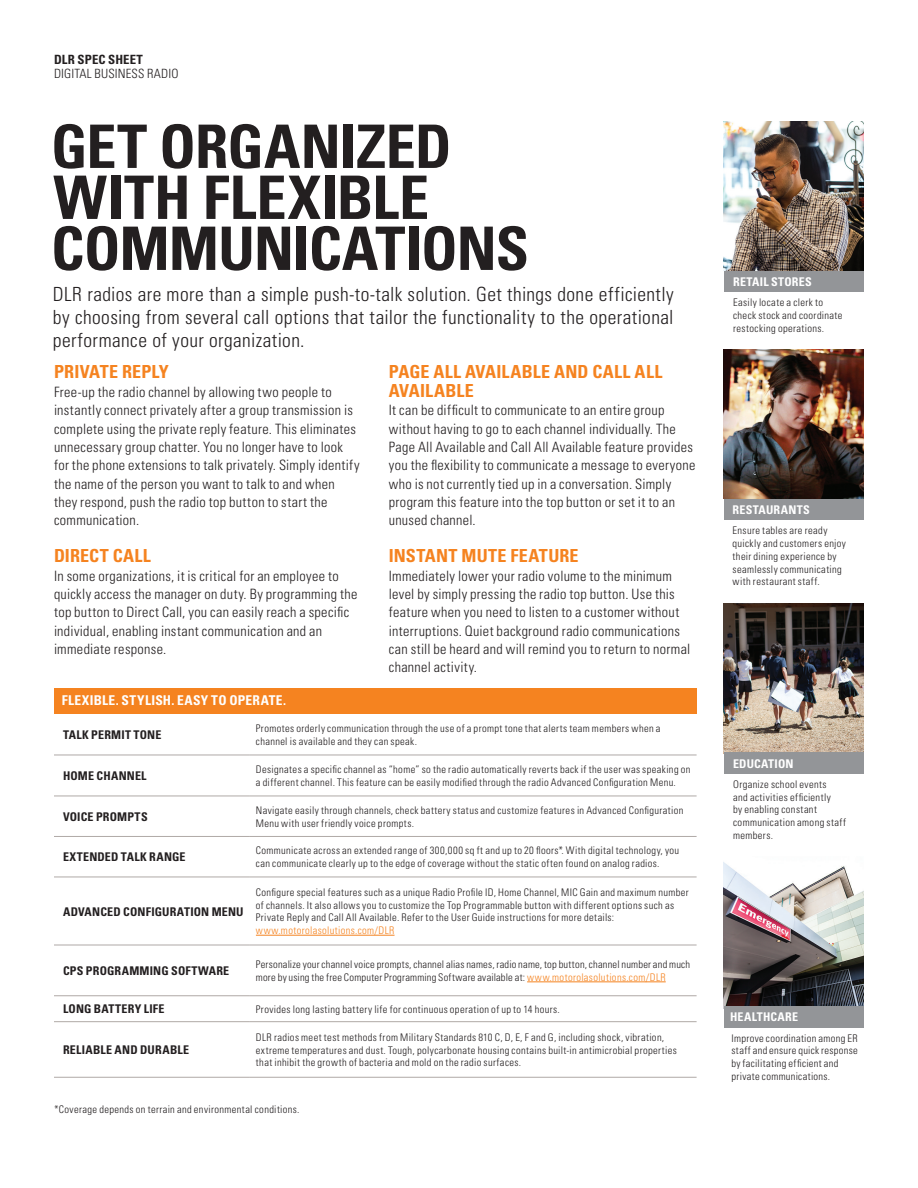
<style>
.page{position:relative;width:918px;height:1188px;background:#fff}
.page>*{position:absolute;margin:0;border:0;box-sizing:border-box;transform-origin:0 0}
.t1{font:700 condensed 60px/51px "Univers";letter-spacing:-.01em;color:#231f20}
.t2{font:300 condensed 19.5px/23.2px "Univers";letter-spacing:.025em;color:#231f20;text-align:justify}
.t3{font:700 condensed 18px/18.5px "Univers";letter-spacing:.015em;color:#f58320}
.t4{font:300 condensed 14.25px/18.3px "Univers";letter-spacing:.025em;color:#231f20}
.t5{font:700 condensed 13.5px "Univers";letter-spacing:.03em;color:#fff}
.t6{font:300 condensed 12.75px "Univers";letter-spacing:.01em;color:#231f20}
.t7{font:700 condensed 12.75px "Univers";letter-spacing:.01em;color:#231f20}
.t8{font:700 condensed 12px "Univers";letter-spacing:.015em;color:#231f20}
.t9{font:700 condensed 12px "Univers";letter-spacing:.015em;color:#fff}
.t10{font:300 condensed 10.5px/12.8px "Univers";letter-spacing:.035em;color:#231f20}
.t11{font:300 condensed 10.5px "Univers";letter-spacing:.035em;color:#f58320}
.s1{color:#f58320}
</style>
<div class="page">
<hr style="left:54px;top:755px;width:196px;height:1px;background:#afa9a6">
<hr style="left:250px;top:755px;width:447px;height:1px;background:#afa9a6">
<hr style="left:54px;top:796px;width:196px;height:1px;background:#afa9a6">
<hr style="left:250px;top:796px;width:447px;height:1px;background:#afa9a6">
<hr style="left:54px;top:836px;width:196px;height:1px;background:#afa9a6">
<hr style="left:250px;top:836px;width:447px;height:1px;background:#afa9a6">
<hr style="left:54px;top:877px;width:196px;height:1px;background:#afa9a6">
<hr style="left:250px;top:877px;width:447px;height:1px;background:#afa9a6">
<hr style="left:54px;top:945px;width:196px;height:1px;background:#afa9a6">
<hr style="left:250px;top:945px;width:447px;height:1px;background:#afa9a6">
<hr style="left:54px;top:995px;width:196px;height:1px;background:#afa9a6">
<hr style="left:250px;top:995px;width:447px;height:1px;background:#afa9a6">
<hr style="left:54px;top:1021px;width:196px;height:1px;background:#afa9a6">
<hr style="left:250px;top:1021px;width:447px;height:1px;background:#afa9a6">
<hr style="left:54px;top:1077px;width:196px;height:1px;background:#afa9a6">
<hr style="left:250px;top:1077px;width:447px;height:1px;background:#afa9a6">
<hr style="left:256px;top:935px;width:139px;height:1px;background:#f58320">
<hr style="left:527px;top:982px;width:139px;height:1px;background:#f58320">
<img style="left:724px;top:862px;width:140px;height:144px">
<div style="left:724px;top:1006px;width:140px;height:21px;background:#939598"></div>
<img style="left:724px;top:603px;width:140px;height:149px">
<div style="left:724px;top:752px;width:140px;height:22px;background:#939598"></div>
<div style="left:54px;top:688px;width:643px;height:26px;background:#f58320"></div>
<div style="left:724px;top:499px;width:139px;height:21px;background:#939598"></div>
<img style="left:724px;top:350px;width:140px;height:149px">
<div style="left:724px;top:271px;width:140px;height:21px;background:#939598"></div>
<img style="left:724px;top:122px;width:140px;height:149px">
<p class="t7" style="left:54px;top:52px;width:91px">DLR SPEC SHEET</p>
<p class="t6" style="left:54px;top:66px;width:126px">DIGITAL BUSINESS RADIO</p>
<h1 class="t1" style="left:51px;top:120px;width:480px">GET ORGANIZED<br>WITH FLEXIBLE<br>COMMUNICATIONS</h1>
<h2 class="t2" style="left:53px;top:282px;width:622px">DLR radios are more than a simple push-to-talk solution. Get things done efficiently by choosing from several call options that tailor the functionality to the operational performance of your organization.</h2>
<h3 class="t3" style="left:54px;top:362px;width:116px">PRIVATE REPLY</h3>
<p class="t4" style="left:54px;top:382px;width:307px">Free-up the radio channel by allowing two people to instantly connect privately after a group transmission is complete using the private reply feature. This eliminates unnecessary group chatter. You no longer have to look for the phone extensions to talk privately. Simply identify the name of the person you want to talk to and when they respond, push the radio top button to start the communication.</p>
<h3 class="t3" style="left:54px;top:546px;width:98px">DIRECT CALL</h3>
<p class="t4" style="left:54px;top:566px;width:305px">In some organizations, it is critical for an employee to quickly access the manager on duty. By programming the top button to Direct Call, you can easily reach a specific individual, enabling instant communication and an immediate response.</p>
<h3 class="t3" style="left:389px;top:362px;width:275px">PAGE ALL AVAILABLE AND CALL ALL<br>AVAILABLE</h3>
<p class="t4" style="left:389px;top:401px;width:308px">It can be difficult to communicate to an entire group without having to go to each channel individually. The Page All Available and Call All Available feature provides you the flexibility to communicate a message to everyone who is not currently tied up in a conversation. Simply program this feature into the top button or set it to an unused channel.</p>
<h3 class="t3" style="left:389px;top:546px;width:191px">INSTANT MUTE FEATURE</h3>
<p class="t4" style="left:389px;top:566px;width:303px">Immediately lower your radio volume to the minimum level by simply pressing the radio top button. Use this feature when you need to listen to a customer without interruptions. Quiet background radio communications can still be heard and will remind you to return to normal channel activity.</p>
<p class="t5" style="left:62px;top:692px;width:226px">FLEXIBLE. STYLISH. EASY TO OPERATE.</p>
<p class="t8" style="left:63px;top:728px;width:100px">TALK PERMIT TONE</p>
<p class="t10" style="left:256px;top:722px;width:406px">Promotes orderly communication through the use of a prompt tone that alerts team members when a channel is available and they can speak.</p>
<p class="t8" style="left:63px;top:768px;width:85px">HOME CHANNEL</p>
<p class="t10" style="left:256px;top:763px;width:436px">Designates a specific channel as “home” so the radio automatically reverts back if the user was speaking on a different channel. This feature can be easily modified through the radio Advanced Configuration Menu.</p>
<p class="t8" style="left:63px;top:809px;width:86px">VOICE PROMPTS</p>
<p class="t10" style="left:256px;top:804px;width:429px">Navigate easily through channels, check battery status and customize features in Advanced Configuration<br>Menu with user friendly voice prompts.</p>
<p class="t8" style="left:63px;top:850px;width:124px">EXTENDED TALK RANGE</p>
<p class="t10" style="left:256px;top:844px;width:425px">Communicate across an extended range of 300,000 sq ft and up to 20 floors*. With digital technology, you can communicate clearly up to the edge of coverage without the static often found on analog radios.</p>
<p class="t8" style="left:63px;top:904px;width:182px">ADVANCED CONFIGURATION MENU</p>
<p class="t10" style="left:256px;top:886px;width:434px">Configure special features such as a unique Radio Profile ID, Home Channel, MIC Gain and maximum number of channels. It also allows you to customize the Top Programmable button with different options such as<br>Private Reply and Call All Available. Refer to the User Guide instructions for more details:</p>
<p class="t11" style="left:256px;top:924px;width:140px">www.motorolasolutions.com/DLR</p>
<p class="t8" style="left:63px;top:963px;width:168px">CPS PROGRAMMING SOFTWARE</p>
<p class="t10" style="left:256px;top:958px;width:436px">Personalize your channel voice prompts, channel alias names, radio name, top button, channel number and much more by using the free Computer Programming Software available at: <span class="s1">www.motorolasolutions.com/DLR</span></p>
<p class="t8" style="left:63px;top:1002px;width:103px">LONG BATTERY LIFE</p>
<p class="t10" style="left:256px;top:1003px;width:305px">Provides long lasting battery life for continuous operation of up to 14 hours.</p>
<p class="t8" style="left:63px;top:1042px;width:128px">RELIABLE AND DURABLE</p>
<p class="t10" style="left:256px;top:1031px;width:422px">DLR radios meet test methods from Military Standards 810 C, D, E, F and G, including shock, vibration, extreme temperatures and dust. Tough, polycarbonate housing contains built-in antimicrobial properties that inhibit the growth of bacteria and mold on the radio surfaces.</p>
<p class="t10" style="left:54px;top:1103px;width:247px">*Coverage depends on terrain and environmental conditions.</p>
<p class="t9" style="left:733px;top:274px;width:80px">RETAIL STORES</p>
<p class="t10" style="left:733px;top:296px;width:111px">Easily locate a clerk to check stock and coordinate restocking operations.</p>
<p class="t9" style="left:733px;top:502px;width:79px">RESTAURANTS</p>
<p class="t10" style="left:733px;top:524px;width:115px">Ensure tables are ready quickly and customers enjoy their dining experience by seamlessly communicating with restaurant staff.</p>
<p class="t9" style="left:733px;top:756px;width:62px">EDUCATION</p>
<p class="t10" style="left:733px;top:778px;width:115px">Organize school events<br>and activities efficiently<br>by enabling constant communication among staff members.</p>
<p class="t9" style="left:730px;top:1010px;width:70px">HEALTHCARE</p>
<p class="t10" style="left:731px;top:1031px;width:128px">Improve coordination among ER staff and ensure quick response by facilitating efficient and private communications.</p>
</div>
